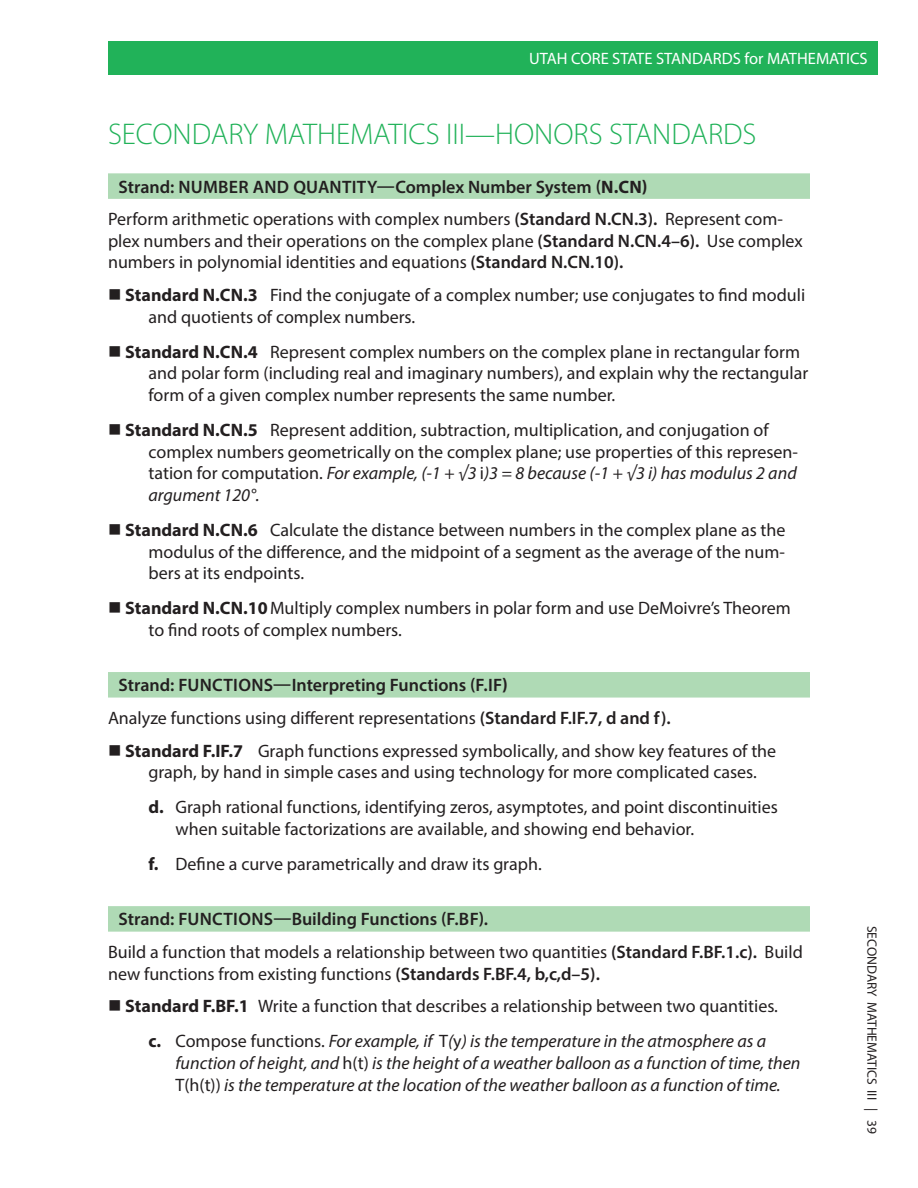
<style>
.page{position:relative;width:918px;height:1188px;background:#fff}
.page>*{position:absolute;margin:0;border:0;box-sizing:border-box;transform-origin:0 0}
.t1{font:300 30px "Myriad Pro";color:#21b259}
.t2{font:18px/21.6px "Myriad Pro";color:#231f20}
.t3{font:italic 18px/21.6px "Myriad Pro";color:#231f20}
.t4{font:600 18px/32.7px "Myriad Pro";color:#231f20}
.t5{font:16.5px "Myriad Pro";color:#fff}
.t6{font:13.5px "Myriad Pro";color:#231f20}
.s1{font-weight:700}
.s2{font-weight:400}
.s3{font-weight:600}
.s4{font-style:italic}
.s5{font-weight:700;font-style:normal}
.s6{font-style:normal}
</style>
<div class="page">
<div style="left:108px;top:41px;width:770px;height:34px;background:#21b259"></div>
<div style="left:108px;top:173px;width:702px;height:26px;background:#afdab5"></div>
<div style="left:108px;top:672px;width:702px;height:26px;background:#afdab5"></div>
<div style="left:108px;top:906px;width:702px;height:26px;background:#afdab5"></div>
<p class="t5" style="left:529px;top:48px;width:340px">UTAH CORE STATE STANDARDS for MATHEMATICS</p>
<h1 class="t1" style="left:108px;top:116px;width:650px">SECONDARY MATHEMATICS III—HONORS STANDARDS</h1>
<p class="t4" style="left:108px;top:170px;width:676px;text-indent:10px">Strand: NUMBER AND QUANTITY—Complex Number System (<span class="s1">N.CN)<br></span><span class="s2">Perform arithmetic operations with complex numbers</span> (Standard N.CN.3). <span class="s2">Represent com-</span></p>
<p class="t2" style="left:108px;top:230px;width:696px">plex numbers and their operations on the complex plane <span class="s3">(Standard N.CN.4–6).</span> Use complex numbers in polynomial identities and equations <span class="s3">(Standard N.CN.10).</span></p>
<p class="t2" style="left:149px;top:284px;width:658px;text-indent:-23px"><span class="s1">Standard N.CN.3</span> Find the conjugate of a complex number; use conjugates to find moduli and quotients of complex numbers.</p>
<p class="t2" style="left:149px;top:341px;width:661px;text-indent:-23px"><span class="s1">Standard N.CN.4</span> Represent complex numbers on the complex plane in rectangular form and polar form (including real and imaginary numbers), and explain why the rectangular form of a given complex number represents the same number.</p>
<p class="t2" style="left:149px;top:419px;width:651px;text-indent:-23px"><span class="s1">Standard N.CN.5</span> Represent addition, subtraction, multiplication, and conjugation of complex numbers geometrically on the complex plane; use properties of this represen&shy;tation for computation. <span class="s4">For example, (-1 + √3</span> i<span class="s4">)3 = 8 because (-1 + √3 i) has modulus 2 and argument 120°.</span></p>
<p class="t2" style="left:149px;top:519px;width:639px;text-align:justify;text-indent:-23px"><span class="s1">Standard N.CN.6</span> Calculate the distance between numbers in the complex plane as the modulus of the difference, and the midpoint of a segment as the average of the num&shy;bers at its endpoints.</p>
<p class="t2" style="left:149px;top:597px;width:644px;text-indent:-23px"><span class="s1">Standard N.CN.10</span>Multiply complex numbers in polar form and use DeMoivre’s Theorem to find roots of complex numbers.</p>
<p class="t4" style="left:119px;top:668px;width:391px">Strand: FUNCTIONS—Interpreting Functions (F.IF<span class="s1">)</span></p>
<p class="t2" style="left:108px;top:707px;width:564px">Analyze functions using different representations <span class="s3">(Standard F.IF.7, d and f).</span></p>
<p class="t2" style="left:125px;top:740px;width:653px"><span class="s1">Standard F.IF.7</span> Graph functions expressed symbolically, and show key features of the</p>
<p class="t2" style="left:149px;top:754px;width:631px;line-height:35.1px">graph, by hand in simple cases and using technology for more complicated cases.<br><span class="s1">d.</span> Graph rational functions, identifying zeros, asymptotes, and point discontinuities</p>
<p class="t2" style="left:149px;top:811px;width:547px;line-height:35.1px;text-indent:27px">when suitable factorizations are available, and showing end behavior. <span class="s1">f.</span> Define a curve parametrically and draw its graph.</p>
<p class="t2" style="left:108px;top:903px;width:696px;line-height:32.7px;text-indent:11px"><span class="s3">Strand: FUNCTIONS—Building Functions (F.BF).<br></span>Build a function that models a relationship between two quantities <span class="s3">(Standard F.BF.1.c).</span> Build</p>
<p class="t2" style="left:125px;top:957px;width:654px;line-height:32.7px;text-indent:-17px">new functions from existing functions <span class="s3">(Standards F.BF.4, b,c,d–5).<br></span><span class="s1">Standard F.BF.1</span> Write a function that describes a relationship between two quantities.</p>
<p class="t3" style="left:176px;top:1030px;width:627px;text-indent:-27px"><span class="s5">c.</span> <span class="s6">Compose functions.</span> For example, if <span class="s6">T</span>(<span class="s6">y</span>) is the temperature in the atmosphere as a function of height, and <span class="s6">h(t)</span> is the height of a weather balloon as a function of time, then<br><span class="s6">T(h(t))</span> is the temperature at the location of the weather balloon as a function of time.</p>
<p class="t6" style="left:880px;top:926px;width:210px;rotate:90deg">SECONDARY MATHEMATICS III | 39</p>
</div>
